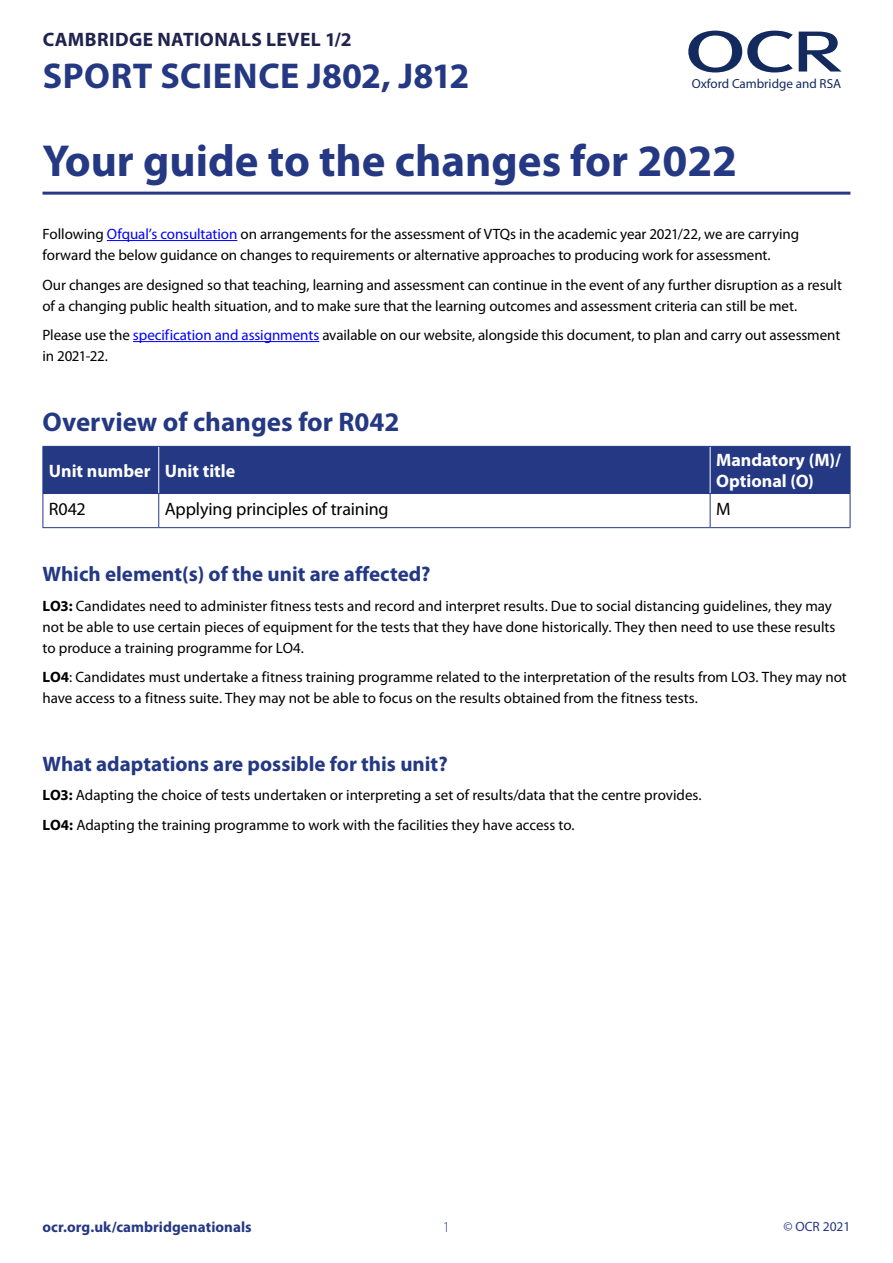
<style>
.page{position:relative;width:893px;height:1263px;background:#fff}
.page>*{position:absolute;margin:0;border:0;box-sizing:border-box;transform-origin:0 0}
.t1{font:700 45px "Myriad Pro";color:#243883}
.t2{font:700 36px "Myriad Pro";letter-spacing:.01em;color:#243883}
.Header_1{font:700 27px "Myriad Pro";color:#243883}
.Header_2{font:700 21px "Myriad Pro";color:#243883}
.t3{font:700 19.5px "Myriad Pro";letter-spacing:.02em;color:#20234e}
.Table_header{font:700 18px/21.6px "Myriad Pro";color:#fff}
.Body_text{font:18px "Myriad Pro";letter-spacing:-.005em;color:#000}
.Body_text-2{font:15px/21px "Myriad Pro";letter-spacing:-.005em;color:#000}
.Body_text-3{font:700 15px "Myriad Pro";letter-spacing:.005em;color:#243883}
.t4{font:300 15px "Myriad Pro";color:#243883}
.t5{font:13.5px "Myriad Pro";color:#243883}
.t6{font:13.2px "Myriad Pro";color:#132a5e}
.s1{color:#00f}
.s2{font-weight:700}
</style>
<div class="page">
<svg style="left:799px;top:32px;width:43px;height:40px"></svg>
<svg style="left:688px;top:31px;width:105px;height:41px"></svg>
<hr style="left:107px;top:240px;width:130px;height:1px;background:#00f">
<hr style="left:133px;top:341px;width:186px;height:1px;background:#00f">
<div style="left:44px;top:447px;width:806px;height:46px;background:#243883"></div>
<hr style="left:158px;top:447px;width:1px;height:46px;background:#fff">
<hr style="left:710px;top:447px;width:1px;height:46px;background:#fff">
<hr style="left:43px;top:447px;width:1px;height:46px;background:#243883">
<hr style="left:43px;top:446px;width:116px;height:1px;background:#243883">
<hr style="left:43px;top:493px;width:116px;height:1px;background:#243883">
<hr style="left:159px;top:446px;width:551px;height:1px;background:#243883">
<hr style="left:159px;top:493px;width:551px;height:1px;background:#243883">
<hr style="left:710px;top:446px;width:140px;height:1px;background:#243883">
<hr style="left:850px;top:447px;width:1px;height:46px;background:#243883">
<hr style="left:710px;top:493px;width:140px;height:1px;background:#243883">
<hr style="left:43px;top:494px;width:1px;height:33px;background:#243883">
<hr style="left:158px;top:494px;width:1px;height:33px;background:#243883">
<hr style="left:710px;top:494px;width:1px;height:33px;background:#243883">
<hr style="left:850px;top:494px;width:1px;height:33px;background:#243883">
<hr style="left:43px;top:527px;width:116px;height:1px;background:#243883">
<hr style="left:159px;top:527px;width:551px;height:1px;background:#243883">
<hr style="left:710px;top:527px;width:140px;height:1px;background:#243883">
<hr style="left:43px;top:192px;width:807px;height:3px;background:#243883">
<h3 class="t3" style="left:43px;top:27px;width:311px">CAMBRIDGE NATIONALS LEVEL 1/2</h3>
<h2 class="t2" style="left:43px;top:52px;width:428px">SPORT SCIENCE J802, J812</h2>
<p class="t6" style="left:692px;top:75px;width:151px">Oxford Cambridge and RSA</p>
<p class="t1" style="left:43px;top:132px;width:696px">Your guide to the changes for 2022</p>
<p class="Body_text-2" style="left:43px;top:223px;width:758px">Following <span class="s1">Ofqual’s consultation</span> on arrangements for the assessment of VTQs in the academic year 2021/22, we are carrying forward the below guidance on changes to requirements or alternative approaches to producing work for assessment.</p>
<p class="Body_text-2" style="left:43px;top:274px;width:801px">Our changes are designed so that teaching, learning and assessment can continue in the event of any further disruption as a result of a changing public health situation, and to make sure that the learning outcomes and assessment criteria can still be met.</p>
<p class="Body_text-2" style="left:43px;top:324px;width:799px">Please use the <span class="s1">specification and assignments</span> available on our website, alongside this document, to plan and carry out assessment in 2021-22.</p>
<p class="Header_1" style="left:43px;top:405px;width:359px">Overview of changes for R042</p>
<p class="Table_header" style="left:49px;top:459px;width:103px">Unit number</p>
<p class="Table_header" style="left:165px;top:459px;width:72px">Unit title</p>
<p class="Table_header" style="left:716px;top:448px;width:127px">Mandatory (M)/<br>Optional (O)</p>
<p class="Body_text" style="left:49px;top:498px;width:38px">R042</p>
<p class="Body_text" style="left:165px;top:498px;width:225px">Applying principles of training</p>
<p class="Body_text" style="left:716px;top:498px;width:16px">M</p>
<p class="Header_2" style="left:43px;top:560px;width:390px">Which element(s) of the unit are affected?</p>
<p class="Body_text-2" style="left:43px;top:595px;width:795px"><span class="s2">LO3:</span> Candidates need to administer fitness tests and record and interpret results. Due to social distancing guidelines, they may not be able to use certain pieces of equipment for the tests that they have done historically. They then need to use these results to produce a training programme for LO4.</p>
<p class="Body_text-2" style="left:43px;top:666px;width:806px"><span class="s2">LO4</span>: Candidates must undertake a fitness training programme related to the interpretation of the results from LO3. They may not have access to a fitness suite. They may not be able to focus on the results obtained from the fitness tests.</p>
<p class="Header_2" style="left:43px;top:750px;width:407px">What adaptations are possible for this unit?</p>
<p class="Body_text-2" style="left:43px;top:784px;width:661px"><span class="s2">LO3:</span> Adapting the choice of tests undertaken or interpreting a set of results/data that the centre provides.</p>
<p class="Body_text-2" style="left:43px;top:814px;width:533px"><span class="s2">LO4:</span> Adapting the training programme to work with the facilities they have access to.</p>
<p class="Body_text-3" style="left:43px;top:1217px;width:211px">ocr.org.uk/cambridgenationals</p>
<p class="t4" style="left:443px;top:1218px;width:9px">1</p>
<p class="t5" style="left:783px;top:1218px;width:68px">© OCR 2021</p>
</div>
